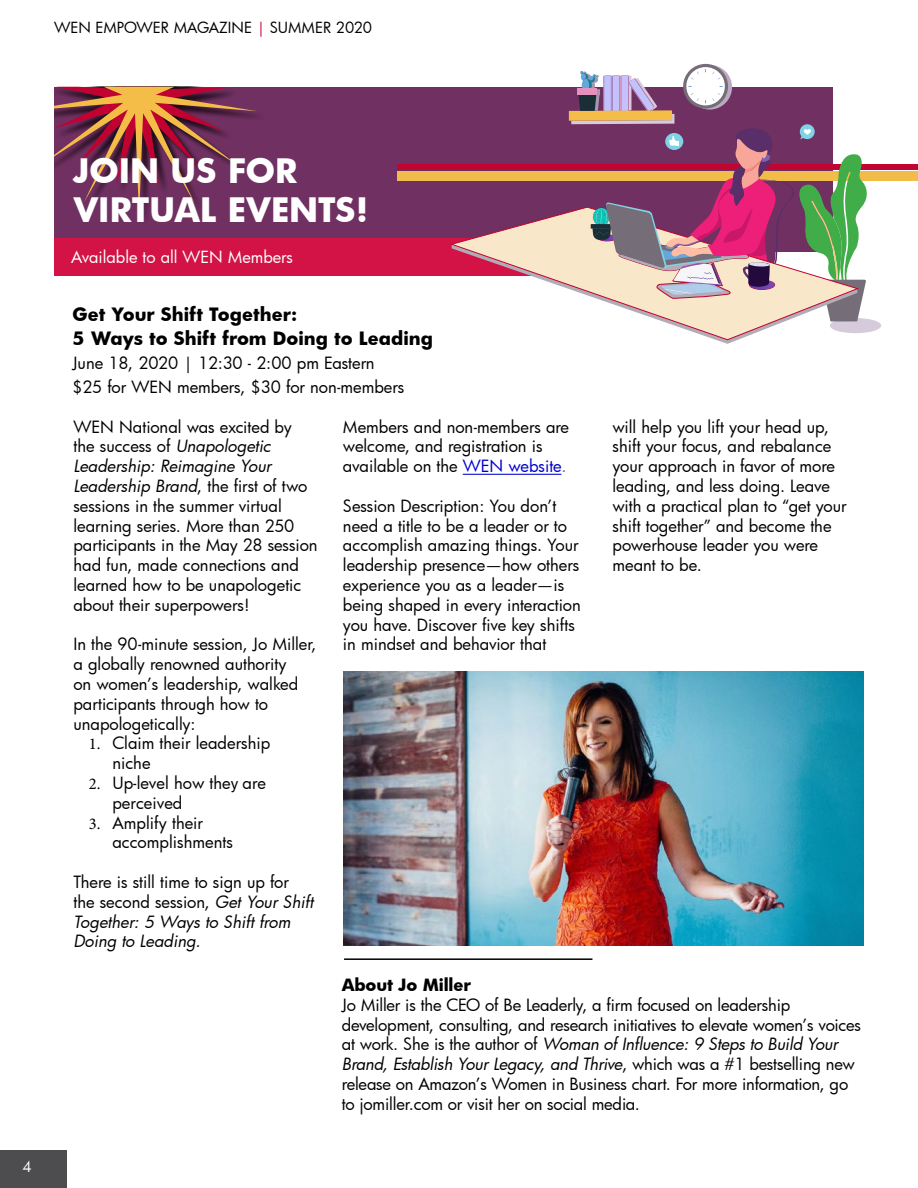
<style>
.page{position:relative;width:918px;height:1188px;background:#fff}
.page>*{position:absolute;margin:0;border:0;box-sizing:border-box;transform-origin:0 0}
.t1{font:700 33px/39.6px "Futura";color:#fff}
.t2{font:700 18px/24px "Futura";color:#000}
.t3{font:16.5px/19.8px "Futura";letter-spacing:-.005em;color:#000}
.t4{font:italic 16.5px/19.8px "Futura";color:#000}
.t5{font:700 16.5px "Futura";letter-spacing:-.01em;color:#000}
.t6{font:16.35px "Futura";color:#fff}
.t7{font:15px "Futura";color:#000}
.t8{font:15px "Futura";color:#fff}
.s1{color:#c00630}
.s2{font-style:italic}
.s3{font-family:"Minion Pro"}
.s4{font-family:"Arial";font-size:15px}
.s5{font-style:normal}
.s6{color:#0000cd}
.s7{color:#606060}
</style>
<div class="page">
<div style="left:0;top:1150px;width:67px;height:38px;background:#4d4d4f"></div>
<div style="left:54px;top:87px;width:778px;height:165px;background:#703061"></div>
<svg style="left:54px;top:87px;width:203px;height:129px"></svg>
<div style="left:54px;top:238px;width:515px;height:37px;background:#d31245"></div>
<div style="left:397px;top:171px;width:521px;height:10px;background:#f1bc49"></div>
<div style="left:397px;top:164px;width:521px;height:6px;background:#c00630"></div>
<svg style="left:451px;top:211px;width:405px;height:129px"></svg>
<svg style="left:683px;top:64px;width:45px;height:45px"></svg>
<div style="left:686px;top:67px;width:39px;height:38px;background:#fff;border-radius:50%"></div>
<svg style="left:569px;top:69px;width:312px;height:264px"></svg>
<img style="left:344px;top:672px;width:520px;height:274px">
<hr style="left:463px;top:474px;width:98px;height:1px;background:#0000cd">
<hr style="left:344px;top:958px;width:248px;height:2px;background:#000">
<p class="t7" style="left:54px;top:17px;width:320px">WEN EMPOWER MAGAZINE <span class="s1">|</span> SUMMER 2020</p>
<p class="t8" style="left:22px;top:1156px;width:11px">4</p>
<h1 class="t1" style="left:73px;top:149px;width:296px">JOIN US FOR<br>VIRTUAL EVENTS!</h1>
<p class="t6" style="left:71px;top:246px;width:224px">Available to all WEN Members</p>
<p class="t2" style="left:72px;top:301px;width:362px">Get Your Shift Together:<br>5 Ways to Shift from Doing to Leading</p>
<p class="t3" style="left:72px;top:350px;width:333px;line-height:24px">June 18, 2020 | 12:30 - 2:00 pm Eastern $25 for WEN members, $30 for non-members</p>
<p class="t3" style="left:73px;top:416px;width:246px">WEN National was excited by<br>the success of <span class="s2">Unapologetic<br>Leadership: Reimagine Your<br>Leadership Brand</span>, the first of two sessions in the summer virtual learning series. More than 250 participants in the May 28 session had fun, made connections and learned how to be unapologetic about their superpowers!</p>
<p class="t3" style="left:73px;top:634px;width:245px">In the 90-minute session, Jo Miller, a globally renowned authority<br>on women’s leadership, walked participants through how to unapologetically:</p>
<p class="t3" style="left:112px;top:733px;width:159px;text-indent:-23px"><span class="s3">1.</span> Claim their leadership niche</p>
<p class="t3" style="left:112px;top:773px;width:155px;text-indent:-23px"><span class="s3">2.</span> Up-level how the<span class="s4">y</span> are perceived</p>
<p class="t3" style="left:112px;top:812px;width:122px;text-indent:-23px"><span class="s3">3.</span> Amplify their accomplishments</p>
<p class="t4" style="left:73px;top:872px;width:242px"><span class="s5">There is still time to sign up for the second session,</span> Get Your Shift<br>Together: 5 Ways to Shift from<br>Doing to Leading.</p>
<p class="t3" style="left:343px;top:416px;width:228px">Members and non-members are welcome, and registration is available on the <span class="s6">WEN website</span><span class="s7">.</span></p>
<p class="t3" style="left:343px;top:495px;width:239px">Session Description: You don’t need a title to be a leader or to accomplish amazing things. Your leadership presence—how others experience you as a leader—is being shaped in every interaction you have. Discover five key shifts in mindset and behavior that</p>
<p class="t3" style="left:612px;top:416px;width:236px">will help you lift your head up, shift your focus, and rebalance your approach in favor of more leading, and less doing. Leave with a practical plan to “get your shift together” and become the powerhouse leader you were meant to be.</p>
<p class="t5" style="left:342px;top:973px;width:131px">About Jo Miller</p>
<p class="t3" style="left:342px;top:994px;width:521px">Jo Miller is the CEO of Be Leaderly, a firm focused on leadership development, consulting, and research initiatives to elevate women’s voices at work. She is the author of <span class="s2">Woman of Influence: 9 Steps to Build Your Brand, Establish Your Legacy, and Thrive</span>, which was a #1 bestselling new release on Amazon’s Women in Business chart. For more information, go to jomiller.com or visit her on social media.</p>
</div>
